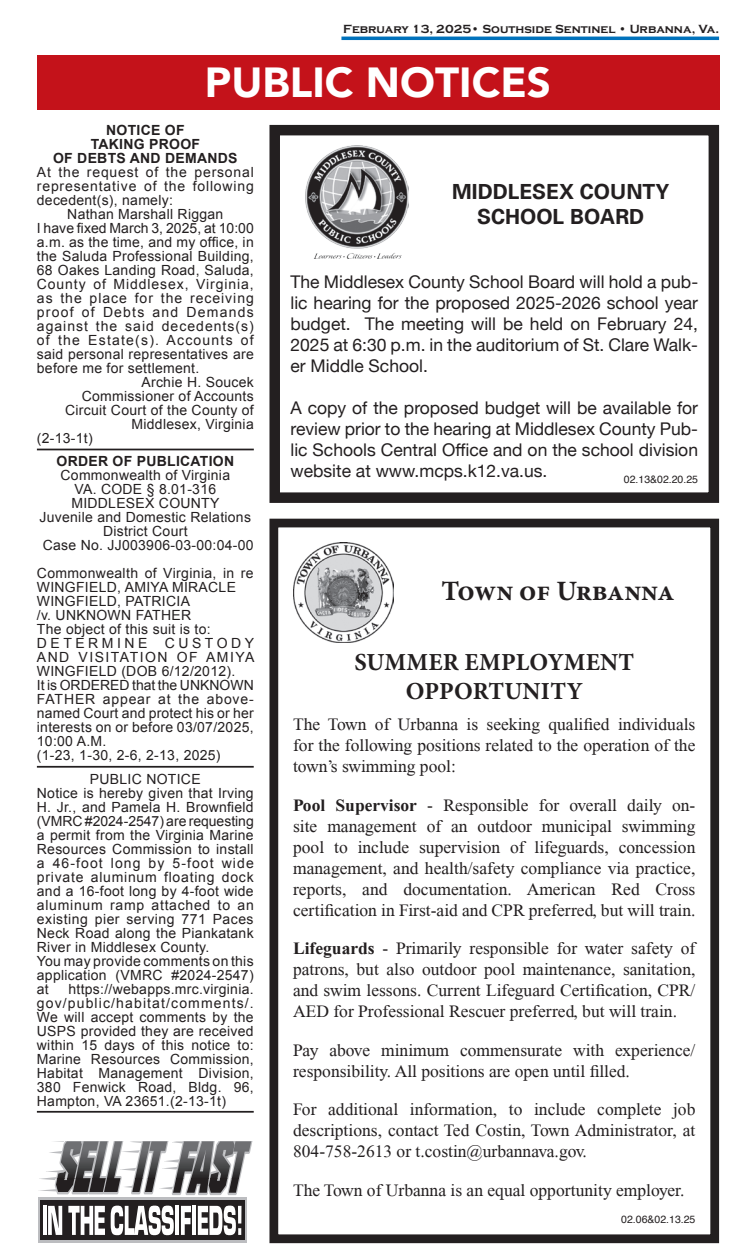
<style>
.page{position:relative;width:756px;height:1260px;background:#fff}
.page>*{position:absolute;margin:0;border:0;box-sizing:border-box;transform-origin:0 0}
.t1{font:900 42px "Avenir";color:#fff}
.t2{font:700 28px "Minion Pro";letter-spacing:-.015em;color:#231f20}
.t3{font:700 24.5px/29.4px "Minion Pro";letter-spacing:.01em;color:#231f20;text-align:center}
.t4{font:700 20.82px/24.3px "Univers";color:#231f20;text-align:center}
.t5{font:17.5px/21px "Times New Roman";color:#231f20;text-align:justify}
.t6{font:17.5px/21px "Helvetica Neue";color:#231f20;text-align:justify}
.t7{font:14px/14px "Arial";letter-spacing:.02em;color:#231f20}
.t8{font:700 14px/14px "Arial";letter-spacing:.02em;color:#231f20;text-align:center}
.t9{font:14px "Arial";letter-spacing:.06em;color:#231f20}
.t10{font:14px "Arial";letter-spacing:.07em;color:#231f20}
.t11{font:14px "Arial";letter-spacing:.085em;color:#231f20}
.t12{font:14px "Arial";letter-spacing:.065em;color:#231f20}
.t13{font:700 12.25px "Copperplate";color:#231f20}
.t14{font:10.5px "Helvetica";color:#231f20}
.s1{font-family:"Times New Roman PS Bold 2"}
</style>
<div class="page">
<div style="left:37px;top:55px;width:682px;height:55px;background:#c4121a"></div>
<div style="left:38px;top:1198px;width:209px;height:45px;background:#bcbdc0"></div>
<div style="left:40px;top:1200px;width:205px;height:40px;background:#231f20"></div>
<hr style="left:43px;top:1206px;width:4px;height:29px;background:#fff">
<svg style="left:48px;top:1206px;width:14px;height:29px"></svg>
<svg style="left:68px;top:1206px;width:37px;height:29px"></svg>
<svg style="left:111px;top:1206px;width:63px;height:29px"></svg>
<hr style="left:175px;top:1206px;width:4px;height:29px;background:#fff">
<svg style="left:181px;top:1206px;width:10px;height:29px"></svg>
<hr style="left:193px;top:1206px;width:3px;height:29px;background:#fff">
<svg style="left:198px;top:1206px;width:43px;height:29px"></svg>
<svg style="left:238px;top:1206px;width:4px;height:18px"></svg>
<svg style="left:38px;top:1141px;width:215px;height:54px"></svg>
<div style="left:269px;top:519px;width:450px;height:724px;border:9px solid #231f20"></div>
<img style="left:293px;top:542px;width:101px;height:101px">
<div style="left:269px;top:125px;width:450px;height:378px;border:10px solid #231f20"></div>
<img style="left:306px;top:146px;width:102px;height:112px">
<hr style="left:37px;top:449px;width:217px;height:1px;background:#231f20">
<hr style="left:37px;top:766px;width:217px;height:2px;background:#231f20">
<hr style="left:37px;top:1111px;width:217px;height:2px;background:#231f20">
<hr style="left:341px;top:37px;width:378px;height:3px;background:#0072bc">
<p class="t13" style="left:343px;top:22px;width:377px">February 13, 2025• Southside Sentinel • Urbanna, Va.</p>
<h1 class="t1" style="left:205px;top:47px;width:348px">PUBLIC NOTICES</h1>
<p class="t8" style="left:53px;top:124px;width:186px">NOTICE OF<br>TAKING PROOF<br>OF DEBTS AND DEMANDS</p>
<p class="t9" style="left:37px;top:163px;width:218px">At the request of the personal</p>
<p class="t9" style="left:37px;top:177px;width:218px">representative of the following</p>
<p class="t7" style="left:37px;top:193px;width:138px">decedent(s), namely:</p>
<p class="t7" style="left:67px;top:207px;width:158px">Nathan Marshall Riggan</p>
<p class="t7" style="left:37px;top:221px;width:219px">I have fixed March 3, 2025, at 10:00</p>
<p class="t7" style="left:37px;top:235px;width:218px">a.m. as the time, and my office, in</p>
<p class="t7" style="left:37px;top:249px;width:218px">the Saluda Professional Building,</p>
<p class="t7" style="left:37px;top:263px;width:218px">68 Oakes Landing Road, Saluda,</p>
<p class="t12" style="left:37px;top:275px;width:218px">County of Middlesex, Virginia,</p>
<p class="t10" style="left:37px;top:289px;width:218px">as the place for the receiving</p>
<p class="t11" style="left:37px;top:303px;width:218px">proof of Debts and Demands</p>
<p class="t10" style="left:37px;top:317px;width:218px">against the said decedents(s)</p>
<p class="t11" style="left:37px;top:331px;width:218px">of the Estate(s). Accounts of</p>
<p class="t7" style="left:37px;top:347px;width:218px">said personal representatives are</p>
<p class="t7" style="left:37px;top:361px;width:164px">before me for settlement.</p>
<p class="t7" style="left:141px;top:375px;width:114px">Archie H. Soucek</p>
<p class="t7" style="left:82px;top:389px;width:174px">Commissioner of Accounts</p>
<p class="t7" style="left:65px;top:403px;width:190px">Circuit Court of the County of</p>
<p class="t7" style="left:132px;top:417px;width:124px">Middlesex, Virginia</p>
<p class="t7" style="left:37px;top:431px;width:57px">(2-13-1t)</p>
<p class="t8" style="left:57px;top:455px;width:179px">ORDER OF PUBLICATION</p>
<p class="t7" style="left:40px;top:469px;width:216px;text-align:center">Commonwealth of Virginia<br>VA. CODE § 8.01-316<br>MIDDLESEX COUNTY<br>Juvenile and Domestic Relations<br>District Court<br>Case No. JJ003906-03-00:04-00</p>
<p class="t7" style="left:37px;top:567px;width:219px">Commonwealth of Virginia, in re<br>WINGFIELD, AMIYA MIRACLE<br>WINGFIELD, PATRICIA<br>/v. UNKNOWN FATHER<br>The object of this suit is to:<br>DETERMINE CUSTODY<br>AND VISITATION OF AMIYA<br>WINGFIELD (DOB 6/12/2012).<br>It is ORDERED that the UNKNOWN<br>FATHER appear at the above&shy;named Court and protect his or her interests on or before 03/07/2025,<br>10:00 A.M.<br>(1-23, 1-30, 2-6, 2-13, 2025)</p>
<p class="t7" style="left:37px;top:772px;width:218px;text-indent:53px">PUBLIC NOTICE<br>Notice is hereby given that Irving<br>H. Jr., and Pamela H. Brownfield (VMRC #2024-2547) are requesting a permit from the Virginia Marine<br>Resources Commission to install a 46-foot long by 5-foot wide private aluminum floating dock and a 16-foot long by 4-foot wide aluminum ramp attached to an existing pier serving 771 Paces<br>Neck Road along the Piankatank<br>River in Middlesex County.<br>You may provide comments on this application (VMRC #2024-2547) at</p>
<p class="t7" style="left:37px;top:982px;width:218px;text-align:justify;text-indent:32px">https://webapps.mrc.virginia. gov/public/habitat/comments/.<br>We will accept comments by the USPS provided they are received within 15 days of this notice to:<br>Marine Resources Commission, Habitat Management Division, 380 Fenwick Road, Bldg. 96, Hampton, VA 23651.(2-13-1t)</p>
<h3 class="t4" style="left:452px;top:182px;width:219px">MIDDLESEX COUNTY<br>SCHOOL BOARD</h3>
<p class="t6" style="left:290px;top:272px;width:409px">The Middlesex County School Board will hold a pub&shy;lic hearing for the proposed 2025-2026 school year budget. The meeting will be held on February 24, 2025 at 6:30 p.m. in the auditorium of St. Clare Walk&shy;er Middle School.</p>
<p class="t6" style="left:290px;top:398px;width:409px">A copy of the proposed budget will be available for review prior to the hearing at Middlesex County Pub&shy;lic Schools Central Office and on the school division website at www.mcps.k12.va.us.</p>
<p class="t14" style="left:624px;top:472px;width:76px">02.13&amp;02.20.25</p>
<h2 class="t2" style="left:442px;top:572px;width:234px">Town of Urbanna</h2>
<h3 class="t3" style="left:354px;top:647px;width:281px">SUMMER EMPLOYMENT<br>OPPORTUNITY</h3>
<p class="t5" style="left:293px;top:715px;width:404px">The Town of Urbanna is seeking qualified individuals for the following positions related to the operation of the town’s swimming pool:</p>
<p class="t5" style="left:293px;top:796px;width:404px"><span class="s1">Pool Supervisor</span> - Responsible for overall daily on&shy;site management of an outdoor municipal swimming pool to include supervision of lifeguards, concession management, and health/safety compliance via practice, reports, and documentation. American Red Cross certification in First-aid and CPR preferred, but will train.</p>
<p class="t5" style="left:293px;top:939px;width:404px"><span class="s1">Lifeguards</span> - Primarily responsible for water safety of patrons, but also outdoor pool maintenance, sanitation, and swim lessons. Current Lifeguard Certification, CPR/ AED for Professional Rescuer preferred, but will train.</p>
<p class="t5" style="left:293px;top:1041px;width:404px">Pay above minimum commensurate with experience/ responsibility. All positions are open until filled.</p>
<p class="t5" style="left:293px;top:1100px;width:404px">For additional information, to include complete job descriptions, contact Ted Costin, Town Administrator, at 804-758-2613 or t.costin@urbannava.gov.</p>
<p class="t5" style="left:293px;top:1181px;width:393px">The Town of Urbanna is an equal opportunity employer.</p>
<p class="t14" style="left:621px;top:1212px;width:76px">02.06&amp;02.13.25</p>
</div>
